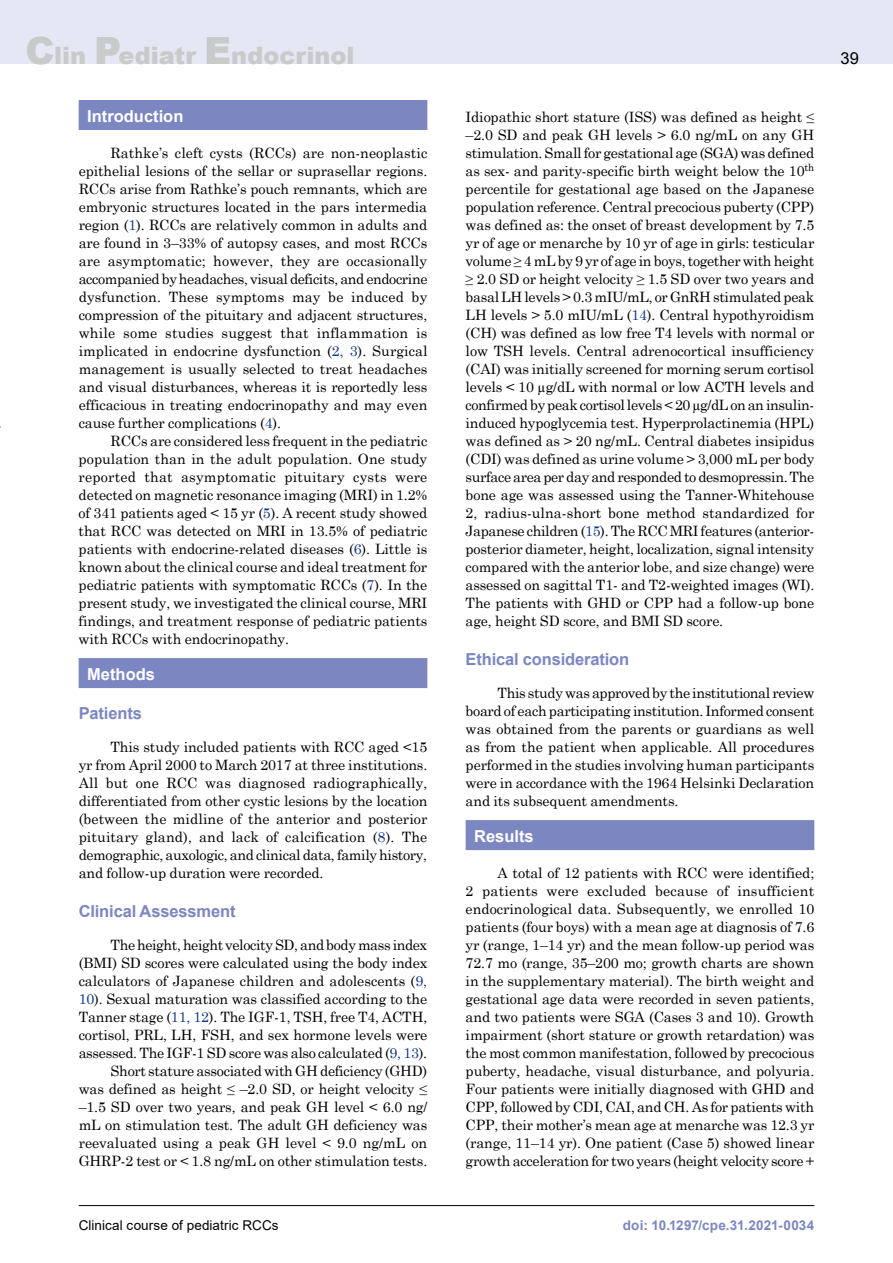
<style>
.page{position:relative;width:893px;height:1263px;background:#fff}
.page>*{position:absolute;margin:0;border:0;box-sizing:border-box;transform-origin:0 0}
.t1{font:900 24px "Arial";color:#c9caca}
.t2{font:700 16.5px "Arial";letter-spacing:-.01em;color:#7c86c1}
.t3{font:700 16.5px "Arial";color:#fff}
.t4{font:16.5px "Arial";color:#000}
.t5{font:14.25px/18px "Century Schoolbook";letter-spacing:-.01em;color:#000;text-align:justify}
.t6{font:13.5px "Arial";letter-spacing:.005em;color:#000}
.t7{font:700 13.5px "Arial";letter-spacing:.01em;color:#7c86c1}
.s1{font-size:37.5px}
.s2{color:#0c3388}
</style>
<div class="page">
<div style="left:0;top:0;width:893px;height:64px;background:#e6e7f4"></div>
<hr style="left:79px;top:1205px;width:735px;height:1px;background:#000">
<div style="left:79px;top:100px;width:348px;height:30px;background:#7c86c1"></div>
<div style="left:79px;top:658px;width:348px;height:30px;background:#7c86c1"></div>
<div style="left:466px;top:820px;width:348px;height:30px;background:#7c86c1"></div>
<h1 class="t1" style="left:26px;top:38px;width:330px"><span class="s1">C</span>lin <span class="s1">P</span>ediatr <span class="s1">E</span>ndocrinol</h1>
<p class="t3" style="left:87px;top:104px;width:98px">Introduction</p>
<p class="t5" style="left:79px;top:142px;width:350px;text-indent:32px">Rathke’s cleft cysts (RCCs) are non-neoplastic epithelial lesions of the sellar or suprasellar regions.<br>RCCs arise from Rathke’s pouch remnants, which are embryonic structures located in the pars intermedia region (<span class="s2">1</span>). RCCs are relatively common in adults and are found in 3–33% of autopsy cases, and most RCCs are asymptomatic; however, they are occasionally accompanied by headaches, visual deficits, and endocrine dysfunction. These symptoms may be induced by compression of the pituitary and adjacent structures, while some studies suggest that inflammation is implicated in endocrine dysfunction (<span class="s2">2, 3</span>). Surgical management is usually selected to treat headaches and visual disturbances, whereas it is reportedly less efficacious in treating endocrinopathy and may even cause further complications (<span class="s2">4</span>).</p>
<p class="t5" style="left:79px;top:430px;width:350px;text-indent:32px">RCCs are considered less frequent in the pediatric population than in the adult population. One study reported that asymptomatic pituitary cysts were detected on magnetic resonance imaging (MRI) in 1.2% of 341 patients aged &lt; 15 yr (<span class="s2">5</span>). A recent study showed that RCC was detected on MRI in 13.5% of pediatric patients with endocrine-related diseases (<span class="s2">6</span>). Little is known about the clinical course and ideal treatment for pediatric patients with symptomatic RCCs (<span class="s2">7</span>). In the present study, we investigated the clinical course, MRI findings, and treatment response of pediatric patients with RCCs with endocrinopathy.</p>
<p class="t3" style="left:87px;top:662px;width:69px">Methods</p>
<p class="t2" style="left:79px;top:701px;width:65px">Patients</p>
<p class="t5" style="left:79px;top:736px;width:350px;text-indent:32px">This study included patients with RCC aged &lt;15 yr from April 2000 to March 2017 at three institutions.<br>All but one RCC was diagnosed radiographically, differentiated from other cystic lesions by the location (between the midline of the anterior and posterior pituitary gland), and lack of calcification (<span class="s2">8</span>). The demographic, auxologic, and clinical data, family history, and follow-up duration were recorded.</p>
<p class="t2" style="left:79px;top:899px;width:158px">Clinical Assessment</p>
<p class="t5" style="left:79px;top:934px;width:350px;text-align:right">The height, height velocity SD, and body mass index (BMI) SD scores were calculated using the body index calculators of Japanese children and adolescents (<span class="s2">9, 10</span>). Sexual maturation was classified according to the Tanner stage (<span class="s2">11, 12</span>). The IGF-1, TSH, free T4, ACTH, cortisol, PRL, LH, FSH, and sex hormone levels were assessed. The IGF-1 SD score was also calculated (<span class="s2">9, 13</span>).<br>Short stature associated with GH deficiency (GHD)<br>was defined as height ≤ –2.0 SD, or height velocity ≤ –1.5 SD over two years, and peak GH level &lt; 6.0 ng/ mL on stimulation test. The adult GH deficiency was reevaluated using a peak GH level &lt; 9.0 ng/mL on GHRP-2 test or &lt; 1.8 ng/mL on other stimulation tests.</p>
<p class="t6" style="left:79px;top:1216px;width:201px">Clinical course of pediatric RCCs</p>
<p class="t5" style="left:466px;top:106px;width:350px">Idiopathic short stature (ISS) was defined as height ≤ –2.0 SD and peak GH levels &gt; 6.0 ng/mL on any GH stimulation. Small for gestational age (SGA) was defined as sex- and parity-specific birth weight below the 10<sup>th </sup>percentile for gestational age based on the Japanese population reference. Central precocious puberty (CPP) was defined as: the onset of breast development by 7.5 yr of age or menarche by 10 yr of age in girls: testicular volume ≥ 4 mL by 9 yr of age in boys, together with height ≥ 2.0 SD or height velocity ≥ 1.5 SD over two years and basal LH levels &gt; 0.3 mIU/mL, or GnRH stimulated peak LH levels &gt; 5.0 mIU/mL (<span class="s2">14</span>). Central hypothyroidism (CH) was defined as low free T4 levels with normal or low TSH levels. Central adrenocortical insufficiency (CAI) was initially screened for morning serum cortisol levels &lt; 10 µg/dL with normal or low ACTH levels and confirmed by peak cortisol levels &lt; 20 µg/dL on an insulin&shy;induced hypoglycemia test. Hyperprolactinemia (HPL) was defined as &gt; 20 ng/mL. Central diabetes insipidus (CDI) was defined as urine volume &gt; 3,000 mL per body surface area per day and responded to desmopressin. The bone age was assessed using the Tanner-Whitehouse 2, radius-ulna-short bone method standardized for Japanese children (<span class="s2">15</span>). The RCC MRI features (anterior&shy;posterior diameter, height, localization, signal intensity compared with the anterior lobe, and size change) were assessed on sagittal T1- and T2-weighted images (WI).<br>The patients with GHD or CPP had a follow-up bone age, height SD score, and BMI SD score.</p>
<p class="t2" style="left:466px;top:647px;width:165px">Ethical consideration</p>
<p class="t5" style="left:466px;top:682px;width:350px;text-indent:32px">This study was approved by the institutional review board of each participating institution. Informed consent was obtained from the parents or guardians as well as from the patient when applicable. All procedures performed in the studies involving human participants were in accordance with the 1964 Helsinki Declaration and its subsequent amendments.</p>
<p class="t3" style="left:474px;top:824px;width:61px">Results</p>
<p class="t5" style="left:466px;top:862px;width:350px;text-indent:32px">A total of 12 patients with RCC were identified; 2 patients were excluded because of insufficient endocrinological data. Subsequently, we enrolled 10 patients (four boys) with a mean age at diagnosis of 7.6 yr (range, 1–14 yr) and the mean follow-up period was 72.7 mo (range, 35–200 mo; growth charts are shown in the supplementary material). The birth weight and gestational age data were recorded in seven patients, and two patients were SGA (Cases 3 and 10). Growth impairment (short stature or growth retardation) was the most common manifestation, followed by precocious puberty, headache, visual disturbance, and polyuria.<br>Four patients were initially diagnosed with GHD and CPP, followed by CDI, CAI, and CH. As for patients with CPP, their mother’s mean age at menarche was 12.3 yr (range, 11–14 yr). One patient (Case 5) showed linear growth acceleration for two years (height velocity score +</p>
<p class="t7" style="left:623px;top:1216px;width:193px">doi: 10.1297/cpe.31.2021-0034</p>
<p class="t4" style="left:840px;top:47px;width:20px">39</p>
</div>
